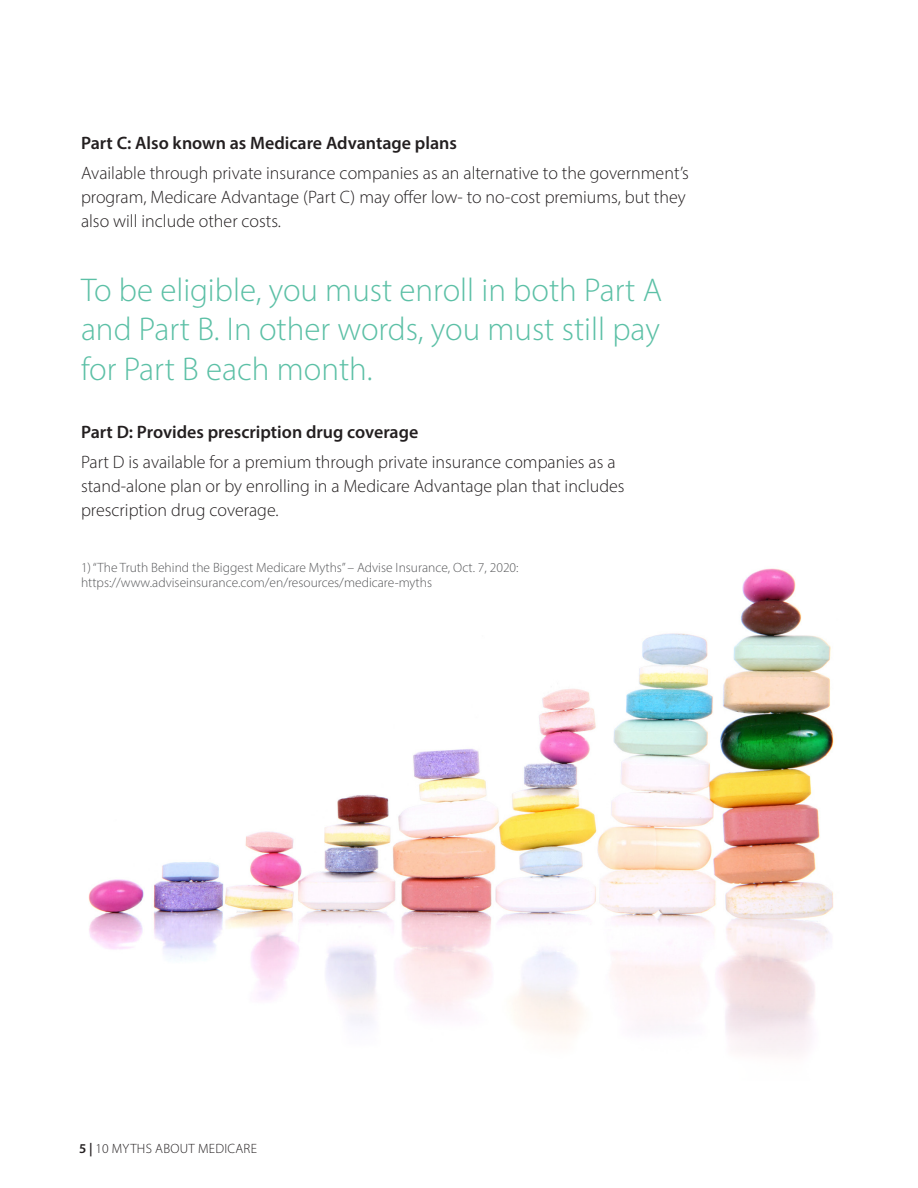
<style>
.page{position:relative;width:918px;height:1188px;background:#fff}
.page>*{position:absolute;margin:0;border:0;box-sizing:border-box;transform-origin:0 0}
.t1{font:300 33px/39.6px "Myriad Pro";color:#5cc0a6;text-align:justify}
.t2{font:300 18px/24px "Myriad Pro";color:#231f20}
.t3{font:600 18px "Myriad Pro";color:#231f20}
.t4{font:300 13.5px/15px "Myriad Pro";color:#57585a}
.t5{font:300 13.5px "Myriad Pro";letter-spacing:.02em;color:#231f20}
.s1{font-weight:600}
</style>
<div class="page">
<img style="left:88px;top:568px;width:746px;height:486px">
<p class="t3" style="left:81px;top:131px;width:377px">Part C: Also known as Medicare Advantage plans</p>
<p class="t2" style="left:81px;top:161px;width:609px">Available through private insurance companies as an alternative to the government’s program, Medicare Advantage (Part C) may offer low- to no-cost premiums, but they also will include other costs.</p>
<h1 class="t1" style="left:81px;top:269px;width:583px">To be eligible, you must enroll in both Part A and Part B. In other words, you must still pay for Part B each month.</h1>
<p class="t3" style="left:81px;top:420px;width:339px">Part D: Provides prescription drug coverage</p>
<p class="t2" style="left:81px;top:450px;width:545px">Part D is available for a premium through private insurance companies as a stand-alone plan or by enrolling in a Medicare Advantage plan that includes prescription drug coverage.</p>
<p class="t4" style="left:81px;top:560px;width:439px">1) “The Truth Behind the Biggest Medicare Myths” – Advise Insurance, Oct. 7, 2020: https://www.adviseinsurance.com/en/resources/medicare-myths</p>
<p class="t5" style="left:79px;top:1141px;width:179px"><span class="s1">5 |</span> 10 MYTHS ABOUT MEDICARE</p>
</div>
